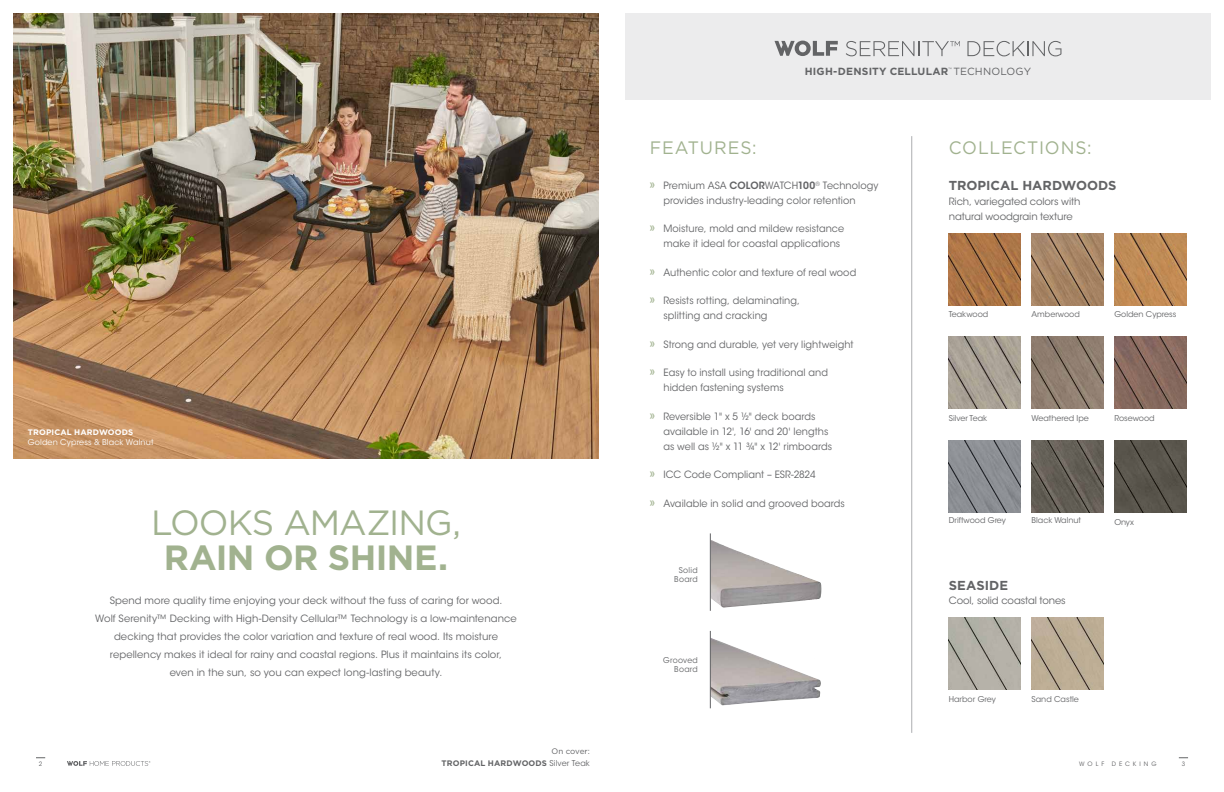
<style>
.page{position:relative;width:1224px;height:792px;background:#fff}
.page>*{position:absolute;margin:0;border:0;box-sizing:border-box;transform-origin:0 0}
.t1{font:35px "Gotham";letter-spacing:-.03em;color:#a1b28f}
.t2{font:700 35px "Gotham";letter-spacing:-.015em;color:#a1b28f}
.t3{font:18px "Gotham";letter-spacing:.05em;color:#a1b28f}
.t4{font:700 13px "Gotham";color:#636466}
.t5{font:700 10.4px "Gotham";letter-spacing:.02em;color:#636466}
.t6{font:10px/15px "ITC Avant Garde Std";letter-spacing:.005em;color:#636466}
.t7{font:8px "ITC Avant Garde Std";color:#636466}
.t8{font:700 8px "Gotham";letter-spacing:.02em;color:#636466}
.t9{font:8px "ITC Avant Garde Std";letter-spacing:.015em;color:#fff}
.t10{font:8px/9px "ITC Avant Garde Std";letter-spacing:.04em;color:#636466;text-align:right}
.t11{font:700 8px "Gotham";letter-spacing:.015em;color:#fff}
.t12{font:8px "Gotham";letter-spacing:-.005em;color:#636466}
.t13{font:6px "ITC Avant Garde Std";letter-spacing:.505em;color:#636466}
.s1{font-weight:400}
.s2{font-weight:500;font-size:14px;color:#a1b28f}
.s3{font-weight:600}
.s4{font-family:"ITC Avant Garde Std";font-weight:400}
</style>
<div class="page">
<svg style="left:67px;top:761px;width:84px;height:5px"></svg>
<img style="left:13px;top:13px;width:586px;height:446px">
<img style="left:1114px;top:440px;width:72px;height:72px">
<img style="left:1114px;top:336px;width:72px;height:72px">
<img style="left:1032px;top:234px;width:72px;height:72px">
<img style="left:1114px;top:234px;width:72px;height:72px">
<img style="left:1032px;top:440px;width:72px;height:72px">
<img style="left:949px;top:234px;width:72px;height:72px">
<img style="left:1032px;top:336px;width:72px;height:72px">
<img style="left:949px;top:336px;width:72px;height:72px">
<img style="left:949px;top:617px;width:72px;height:72px">
<img style="left:1032px;top:618px;width:72px;height:72px">
<img style="left:949px;top:440px;width:72px;height:72px">
<hr style="left:911px;top:136px;width:1px;height:597px;background:#acaeb1">
<img style="left:711px;top:564px;width:111px;height:44px">
<img style="left:711px;top:638px;width:110px;height:67px">
<hr style="left:710px;top:533px;width:1px;height:78px;background:#636466">
<hr style="left:710px;top:631px;width:1px;height:77px;background:#636466">
<div style="left:625px;top:13px;width:586px;height:86px;background:#ececed"></div>
<svg style="left:775px;top:41px;width:63px;height:15px"></svg>
<svg style="left:967px;top:41px;width:94px;height:15px"></svg>
<svg style="left:846px;top:41px;width:114px;height:15px"></svg>
<p class="t11" style="left:28px;top:427px;width:107px">TROPICAL HARDWOODS</p>
<p class="t9" style="left:28px;top:438px;width:127px">Golden Cypress &amp; Black Walnut</p>
<h1 class="t1" style="left:151px;top:500px;width:311px">LOOKS AMAZING,</h1>
<h1 class="t2" style="left:164px;top:534px;width:286px">RAIN OR SHINE.</h1>
<p class="t6" style="left:95px;top:592px;width:423px;line-height:18px;text-align:center">Spend more quality time enjoying your deck without the fuss of caring for wood.<br>Wolf Serenity™ Decking with High-Density Cellular™ Technology is a low-maintenance decking that provides the color variation and texture of real wood. Its moisture repellency makes it ideal for rainy and coastal regions. Plus it maintains its color,<br>even in the sun, so you can expect long-lasting beauty.</p>
<p class="t12" style="left:552px;top:746px;width:40px">On cover:</p>
<h2 class="t3" style="left:650px;top:136px;width:108px">FEATURES:</h2>
<p class="t5" style="left:805px;top:64px;width:228px">HIGH-DENSITY CELLULAR<sup>™</sup> <span class="s1">TECHNOLOGY</span></p>
<h2 class="t3" style="left:949px;top:136px;width:144px">COLLECTIONS:</h2>
<p class="t6" style="left:663px;top:178px;width:216px;text-indent:-13px"><span class="s2">»</span> Premium ASA <span class="s3">COLOR</span>WATCH<span class="s3">100</span><sup>®</sup> Technology provides industry-leading color retention</p>
<p class="t6" style="left:663px;top:221px;width:182px;text-indent:-14px"><span class="s2">»</span> Moisture, mold and mildew resistance make it ideal for coastal applications</p>
<p class="t6" style="left:650px;top:265px;width:208px"><span class="s2">»</span> Authentic color and texture of real wood</p>
<p class="t6" style="left:663px;top:293px;width:138px;text-indent:-14px"><span class="s2">»</span> Resists rotting, delaminating, splitting and cracking</p>
<p class="t6" style="left:650px;top:337px;width:205px"><span class="s2">»</span> Strong and durable, yet very lightweight</p>
<p class="t6" style="left:663px;top:365px;width:166px;text-indent:-14px"><span class="s2">»</span> Easy to install using traditional and hidden fastening systems</p>
<p class="t6" style="left:663px;top:409px;width:170px;text-indent:-14px"><span class="s2">»</span> Reversible 1" x 5 ½" deck boards available in 12', 16' and 20' lengths as well as ½" x 11 ¾" x 12' rimboards</p>
<p class="t6" style="left:650px;top:467px;width:167px"><span class="s2">»</span> ICC Code Compliant – ESR-2824</p>
<p class="t6" style="left:650px;top:496px;width:197px"><span class="s2">»</span> Available in solid and grooved boards</p>
<p class="t10" style="left:674px;top:566px;width:25px;text-align:center">Solid<br>Board</p>
<p class="t10" style="left:663px;top:656px;width:36px">Grooved<br>Board</p>
<h3 class="t4" style="left:949px;top:177px;width:169px">TROPICAL HARDWOODS</h3>
<p class="t6" style="left:949px;top:194px;width:133px">Rich, variegated colors with natural woodgrain texture</p>
<p class="t7" style="left:949px;top:309px;width:41px">Teakwood</p>
<p class="t7" style="left:1032px;top:309px;width:50px">Amberwood</p>
<p class="t7" style="left:1114px;top:309px;width:64px">Golden Cypress</p>
<p class="t7" style="left:949px;top:413px;width:40px">Silver Teak</p>
<p class="t7" style="left:1032px;top:413px;width:59px">Weathered Ipe</p>
<p class="t7" style="left:1114px;top:413px;width:42px">Rosewood</p>
<p class="t7" style="left:949px;top:516px;width:59px">Driftwood Grey</p>
<p class="t7" style="left:1032px;top:516px;width:51px">Black Walnut</p>
<h3 class="t4" style="left:949px;top:577px;width:61px">SEASIDE</h3>
<p class="t6" style="left:949px;top:593px;width:119px">Cool, solid coastal tones</p>
<p class="t7" style="left:1114px;top:517px;width:21px">Onyx</p>
<p class="t7" style="left:949px;top:694px;width:48px">Harbor Grey</p>
<p class="t7" style="left:1032px;top:695px;width:49px">Sand Castle</p>
<p class="t13" style="left:39px;top:760px;width:5px">2</p>
<p class="t8" style="left:442px;top:758px;width:150px">TROPICAL HARDWOODS <span class="s4">Silver Teak</span></p>
<p class="t13" style="left:1079px;top:760px;width:79px">WOLF DECKING</p>
<p class="t13" style="left:1182px;top:760px;width:5px">3</p>
</div>
